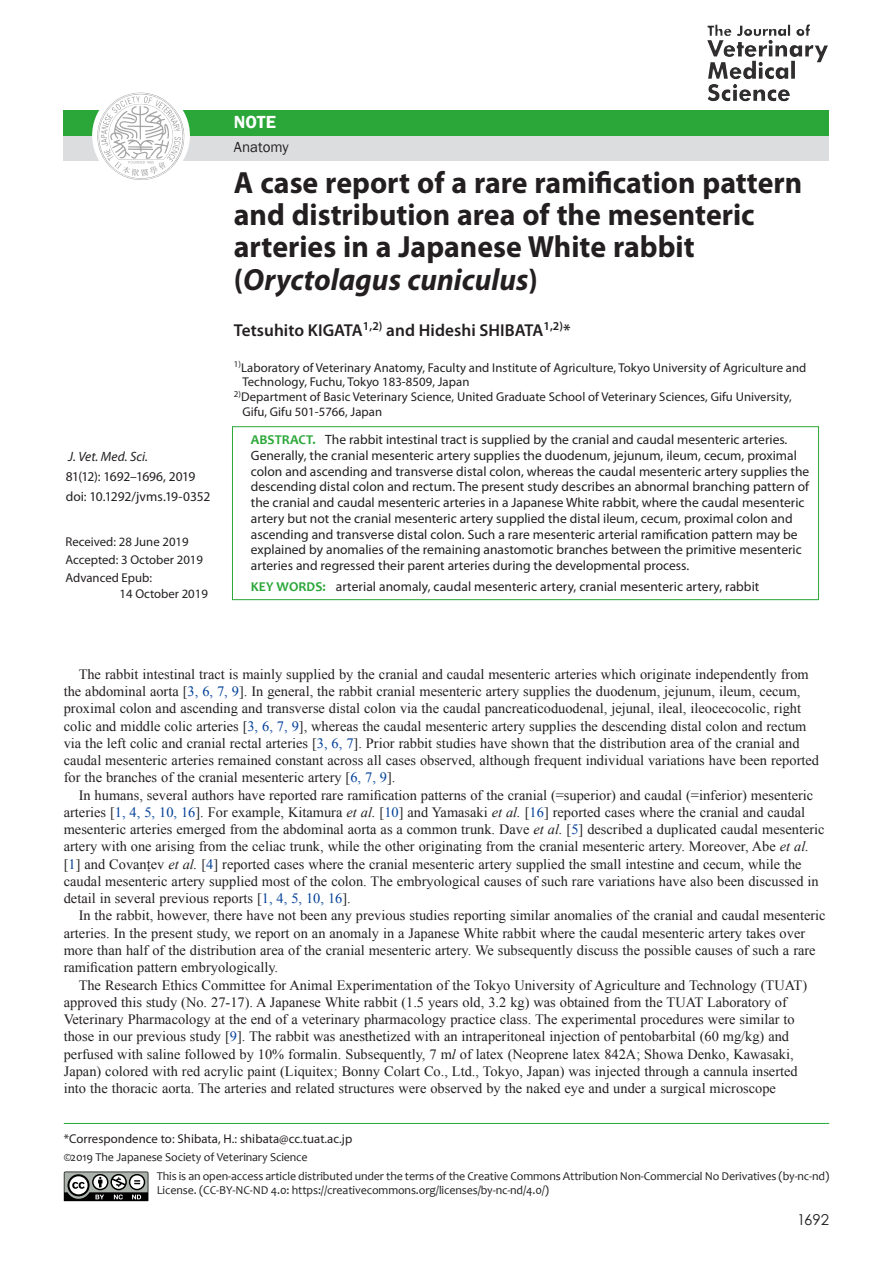
<style>
.page{position:relative;width:893px;height:1263px;background:#fff}
.page>*{position:absolute;margin:0;border:0;box-sizing:border-box;transform-origin:0 0}
.t1{font:700 30.75px/32.2px "Myriad Pro";color:#231f20}
.t2{font:600 18px "Franklin Gothic";color:#fff}
.t3{font:600 17.25px "Myriad Pro";letter-spacing:.005em;color:#231f20}
.t4{font:15px "Franklin Gothic";color:#231f20}
.t5{font:15px "Century Gothic";color:#231f20}
.t6{font:14.25px/17.2px "Times New Roman";color:#231f20}
.t7{font:13.5px/15.8px "Myriad Pro";color:#231f20}
.t8{font:13.5px/20px "Myriad Pro";letter-spacing:-.02em;color:#231f20}
.t9{font:italic 13.5px "Myriad Pro";color:#231f20}
.t10{font:12.75px/14.2px "Myriad Pro";letter-spacing:.005em;color:#231f20}
.t11{font:12px/20px "Candara";letter-spacing:-.01em;color:#231f20}
.s1{font-style:italic}
.s2{font-family:"Candara";font-weight:700;color:#2aa738}
.s3{color:#003f98}
</style>
<div class="page">
<hr style="left:64px;top:1123px;width:765px;height:1px;background:#2aa738">
<div style="left:64px;top:136px;width:765px;height:25px;background:#dcdddf"></div>
<div style="left:64px;top:111px;width:765px;height:25px;background:#2aa738"></div>
<div style="left:92px;top:87px;width:98px;height:97px;background:#fff;border-radius:50%"></div>
<svg style="left:94px;top:92px;width:93px;height:88px"></svg>
<img style="left:707px;top:24px;width:106px;height:33px">
<div style="left:232px;top:426px;width:587px;height:174px;border:1px solid #2aa738"></div>
<svg style="left:64px;top:1171px;width:84px;height:30px"></svg>
<p class="t9" style="left:68px;top:448px;width:81px">J. Vet. Med. Sci.</p>
<p class="t8" style="left:66px;top:466px;width:146px">81(12): 1692–1696, 2019 doi: 10.1292/jvms.19-0352</p>
<p class="t10" style="left:66px;top:533px;width:139px;line-height:17.9px">Received: 28 June 2019<br>Accepted: 3 October 2019<br>Advanced Epub:</p>
<p class="t10" style="left:120px;top:586px;width:90px">14 October 2019</p>
<p class="t2" style="left:234px;top:111px;width:44px">NOTE</p>
<p class="t4" style="left:234px;top:138px;width:56px">Anatomy</p>
<h1 class="t1" style="left:234px;top:165px;width:570px">A case report of a rare ramification pattern and distribution area of the mesenteric arteries in a Japanese White rabbit (<span class="s1">Oryctolagus cuniculus</span>)</h1>
<p class="t3" style="left:234px;top:319px;width:338px">Tetsuhito KIGATA<sup>1,2)</sup> and Hideshi SHIBATA<sup>1,2)</sup>*</p>
<p class="t10" style="left:242px;top:360px;width:566px;text-indent:-9px"><sup>1)</sup>Laboratory of Veterinary Anatomy, Faculty and Institute of Agriculture, Tokyo University of Agriculture and<br>Technology, Fuchu, Tokyo 183-8509, Japan</p>
<p class="t10" style="left:242px;top:390px;width:551px;text-indent:-9px"><sup>2)</sup>Department of Basic Veterinary Science, United Graduate School of Veterinary Sciences, Gifu University,<br>Gifu, Gifu 501-5766, Japan</p>
<p class="t7" style="left:251px;top:431px;width:560px"><span class="s2">ABSTRACT.</span> The rabbit intestinal tract is supplied by the cranial and caudal mesenteric arteries.<br>Generally, the cranial mesenteric artery supplies the duodenum, jejunum, ileum, cecum, proximal colon and ascending and transverse distal colon, whereas the caudal mesenteric artery supplies the descending distal colon and rectum. The present study describes an abnormal branching pattern of the cranial and caudal mesenteric arteries in a Japanese White rabbit, where the caudal mesenteric artery but not the cranial mesenteric artery supplied the distal ileum, cecum, proximal colon and ascending and transverse distal colon. Such a rare mesenteric arterial ramification pattern may be explained by anomalies of the remaining anastomotic branches between the primitive mesenteric arteries and regressed their parent arteries during the developmental process.</p>
<p class="t7" style="left:251px;top:578px;width:510px"><span class="s2">KEY WORDS:</span> arterial anomaly, caudal mesenteric artery, cranial mesenteric artery, rabbit</p>
<p class="t6" style="left:64px;top:665px;width:757px;text-indent:15px">The rabbit intestinal tract is mainly supplied by the cranial and caudal mesenteric arteries which originate independently from the abdominal aorta [<span class="s3">3, 6, 7, 9</span>]. In general, the rabbit cranial mesenteric artery supplies the duodenum, jejunum, ileum, cecum, proximal colon and ascending and transverse distal colon via the caudal pancreaticoduodenal, jejunal, ileal, ileocecocolic, right colic and middle colic arteries [<span class="s3">3, 6, 7, 9</span>], whereas the caudal mesenteric artery supplies the descending distal colon and rectum via the left colic and cranial rectal arteries [<span class="s3">3, 6, 7</span>]. Prior rabbit studies have shown that the distribution area of the cranial and caudal mesenteric arteries remained constant across all cases observed, although frequent individual variations have been reported for the branches of the cranial mesenteric artery [<span class="s3">6, 7, 9</span>].</p>
<p class="t6" style="left:64px;top:786px;width:762px;text-indent:15px">In humans, several authors have reported rare ramification patterns of the cranial (=superior) and caudal (=inferior) mesenteric arteries [<span class="s3">1, 4, 5, 10, 16</span>]. For example, Kitamura <span class="s1">et al.</span> [<span class="s3">10</span>] and Yamasaki <span class="s1">et al.</span> [<span class="s3">16</span>] reported cases where the cranial and caudal mesenteric arteries emerged from the abdominal aorta as a common trunk. Dave <span class="s1">et al.</span> [<span class="s3">5</span>] described a duplicated caudal mesenteric artery with one arising from the celiac trunk, while the other originating from the cranial mesenteric artery. Moreover, Abe <span class="s1">et al. </span>[<span class="s3">1</span>] and Covanțev <span class="s1">et al.</span> [<span class="s3">4</span>] reported cases where the cranial mesenteric artery supplied the small intestine and cecum, while the caudal mesenteric artery supplied most of the colon. The embryological causes of such rare variations have also been discussed in detail in several previous reports [<span class="s3">1, 4, 5, 10, 16</span>].</p>
<p class="t6" style="left:64px;top:907px;width:763px;text-indent:15px">In the rabbit, however, there have not been any previous studies reporting similar anomalies of the cranial and caudal mesenteric arteries. In the present study, we report on an anomaly in a Japanese White rabbit where the caudal mesenteric artery takes over more than half of the distribution area of the cranial mesenteric artery. We subsequently discuss the possible causes of such a rare ramification pattern embryologically.</p>
<p class="t6" style="left:64px;top:976px;width:745px;text-indent:15px">The Research Ethics Committee for Animal Experimentation of the Tokyo University of Agriculture and Technology (TUAT) approved this study (No. 27-17). A Japanese White rabbit (1.5 years old, 3.2 kg) was obtained from the TUAT Laboratory of Veterinary Pharmacology at the end of a veterinary pharmacology practice class. The experimental procedures were similar to those in our previous study [<span class="s3">9</span>]. The rabbit was anesthetized with an intraperitoneal injection of pentobarbital (60 mg/kg) and perfused with saline followed by 10% formalin. Subsequently, 7 m<span class="s1">l</span> of latex (Neoprene latex 842A; Showa Denko, Kawasaki, Japan) colored with red acrylic paint (Liquitex; Bonny Colart Co., Ltd., Tokyo, Japan) was injected through a cannula inserted into the thoracic aorta. The arteries and related structures were observed by the naked eye and under a surgical microscope</p>
<p class="t10" style="left:64px;top:1131px;width:290px">*Correspondence to: Shibata, H.: shibata@cc.tuat.ac.jp</p>
<p class="t11" style="left:157px;top:1146px;width:674px;text-indent:-93px">©2019 The Japanese Society of Veterinary Science<br>This is an open-access article distributed under the terms of the Creative Commons Attribution Non-Commercial No Derivatives (by-nc-nd)</p>
<p class="t11" style="left:157px;top:1180px;width:394px">License. (CC-BY-NC-ND 4.0: https://creativecommons.org/licenses/by-nc-nd/4.0/)</p>
<p class="t5" style="left:797px;top:1209px;width:34px">1692</p>
</div>
